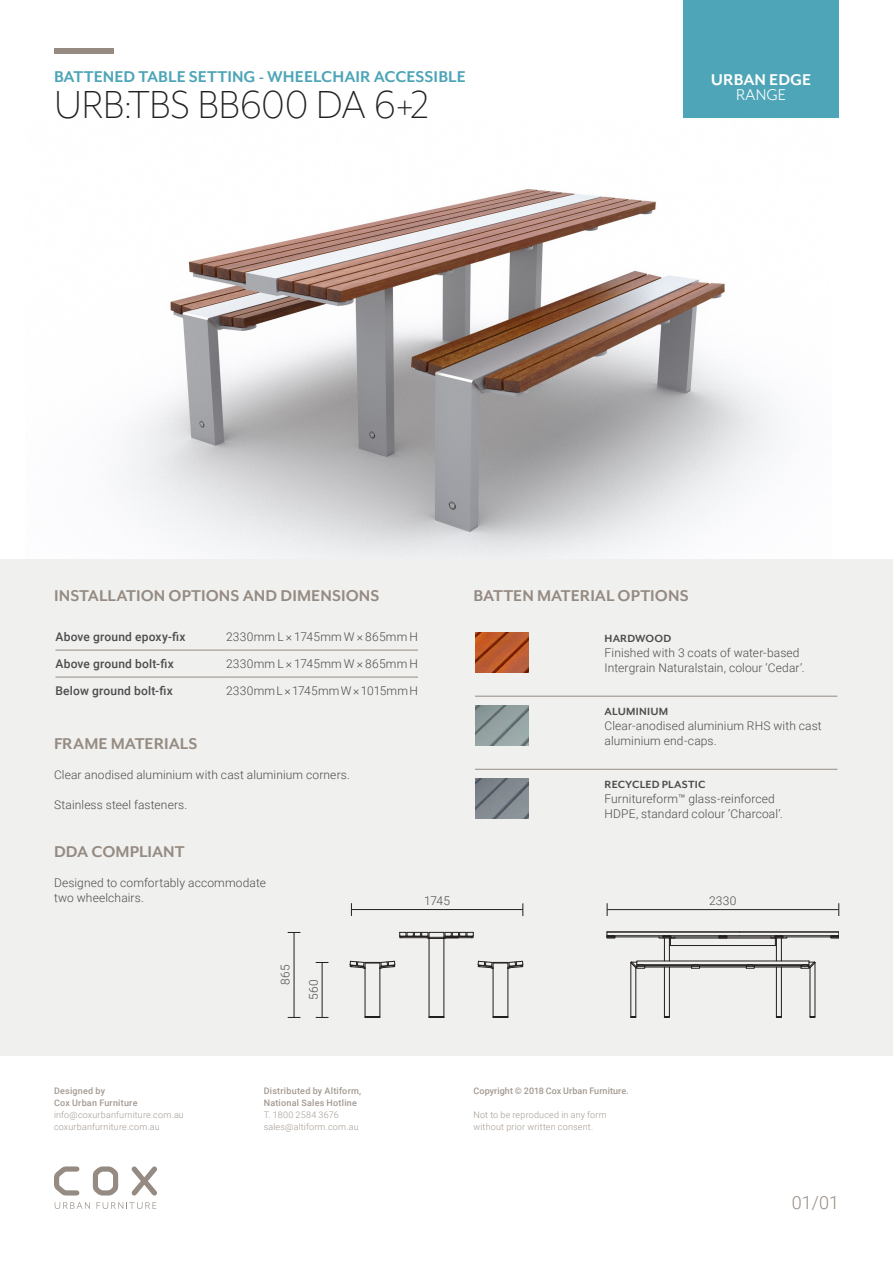
<style>
.page{position:relative;width:893px;height:1263px;background:#fff}
.page>*{position:absolute;margin:0;border:0;box-sizing:border-box;transform-origin:0 0}
.Product_Code_Heading{font:300 45px "Mr Eaves Mod OT";letter-spacing:-.005em;color:#231f20}
.Heading__Uppercase{font:700 18px "Mr Eaves Mod OT";color:#958b82}
.Heading__Uppercase-2{font:700 18px "Mr Eaves Mod OT";color:#4da5b7}
.Body_Copy{font:700 18px "Mr Eaves Mod OT";color:#958b82}
.t1{font:700 18px "Mr Eaves Mod OT";color:#fff}
.t2{font:18px "Mr Eaves Mod OT";color:#fff}
.t3{font:300 18px "Roboto";color:#958b82}
.Body_Copy-2{font:300 12px/15px "Roboto";letter-spacing:.01em;color:#4b4c4d}
.Body_Copy_Bold__Tabl{font:500 12px "Roboto";letter-spacing:.02em;color:#4b4c4d}
.Subheading__Uppercas{font:700 12px "Mr Eaves Mod OT";letter-spacing:.015em;color:#4b4c4d}
.Product_Measurements{font:300 12px "Roboto";letter-spacing:.025em;color:#4b4c4d}
.Contact_Details_Brow{font:300 9px/12px "Roboto";letter-spacing:.02em;color:#a39991}
.Contact_Details_Brow-2{font:500 9px/12px "Roboto";letter-spacing:.025em;color:#a39991}
</style>
<div class="page">
<div style="left:683px;top:0;width:156px;height:118px;background:#4da5b7"></div>
<div style="left:54px;top:49px;width:60px;height:5px;background:#958b82"></div>
<svg style="left:54px;top:1166px;width:25px;height:29px"></svg>
<svg style="left:93px;top:1166px;width:25px;height:29px"></svg>
<svg style="left:132px;top:1166px;width:25px;height:29px"></svg>
<svg style="left:55px;top:1202px;width:35px;height:7px"></svg>
<svg style="left:97px;top:1202px;width:59px;height:7px"></svg>
<img style="left:118px;top:189px;width:669px;height:370px">
<div style="left:0;top:559px;width:893px;height:497px;background:#f0f0ee"></div>
<hr style="left:56px;top:650px;width:169px;height:1px;background:#958b82">
<hr style="left:225px;top:650px;width:193px;height:1px;background:#958b82">
<hr style="left:56px;top:677px;width:169px;height:1px;background:#958b82">
<hr style="left:225px;top:677px;width:193px;height:1px;background:#958b82">
<hr style="left:475px;top:696px;width:129px;height:1px;background:#958b82">
<hr style="left:604px;top:696px;width:233px;height:1px;background:#958b82">
<hr style="left:475px;top:769px;width:129px;height:1px;background:#958b82">
<hr style="left:604px;top:769px;width:233px;height:1px;background:#958b82">
<img style="left:475px;top:632px;width:53px;height:40px">
<img style="left:475px;top:705px;width:53px;height:40px">
<img style="left:475px;top:778px;width:53px;height:40px">
<hr style="left:351px;top:909px;width:172px;height:1px;background:#231f20">
<svg style="left:351px;top:903px;width:1px;height:13px"></svg>
<svg style="left:523px;top:903px;width:1px;height:13px"></svg>
<svg style="left:838px;top:903px;width:1px;height:13px"></svg>
<hr style="left:607px;top:909px;width:232px;height:1px;background:#231f20">
<svg style="left:607px;top:903px;width:1px;height:13px"></svg>
<svg style="left:429px;top:1016px;width:15px;height:2px"></svg>
<hr style="left:380px;top:962px;width:1px;height:55px;background:#231f20">
<hr style="left:365px;top:962px;width:1px;height:55px;background:#231f20">
<svg style="left:365px;top:1016px;width:15px;height:2px"></svg>
<svg style="left:350px;top:961px;width:45px;height:8px"></svg>
<hr style="left:493px;top:962px;width:1px;height:55px;background:#231f20">
<hr style="left:508px;top:962px;width:1px;height:55px;background:#231f20">
<svg style="left:493px;top:1016px;width:15px;height:2px"></svg>
<svg style="left:478px;top:961px;width:45px;height:8px"></svg>
<hr style="left:444px;top:938px;width:1px;height:79px;background:#231f20">
<hr style="left:429px;top:938px;width:1px;height:79px;background:#231f20">
<svg style="left:399px;top:932px;width:75px;height:7px"></svg>
<svg style="left:607px;top:932px;width:232px;height:86px"></svg>
<hr style="left:322px;top:962px;width:1px;height:55px;background:#231f20">
<svg style="left:316px;top:1017px;width:12px;height:1px"></svg>
<hr style="left:294px;top:933px;width:1px;height:84px;background:#231f20">
<svg style="left:288px;top:1017px;width:12px;height:1px"></svg>
<svg style="left:288px;top:932px;width:12px;height:1px"></svg>
<p class="Heading__Uppercase-2" style="left:54px;top:67px;width:413px">BATTENED TABLE SETTING - WHEELCHAIR ACCESSIBLE</p>
<p class="Product_Code_Heading" style="left:54px;top:80px;width:377px">URB:TBS BB600 DA 6+2</p>
<h2 class="t1" style="left:711px;top:69px;width:102px">URBAN EDGE</h2>
<h2 class="t2" style="left:736px;top:85px;width:52px">RANGE</h2>
<p class="Heading__Uppercase" style="left:54px;top:586px;width:327px">INSTALLATION OPTIONS AND DIMENSIONS</p>
<p class="Body_Copy_Bold__Tabl" style="left:55px;top:628px;width:131px">Above ground epoxy-fix</p>
<p class="Body_Copy-2" style="left:226px;top:629px;width:193px">2330mm L × 1745mm W × 865mm H</p>
<p class="Body_Copy_Bold__Tabl" style="left:55px;top:655px;width:120px">Above ground bolt-fix</p>
<p class="Body_Copy-2" style="left:226px;top:656px;width:193px">2330mm L × 1745mm W × 865mm H</p>
<p class="Body_Copy_Bold__Tabl" style="left:55px;top:682px;width:119px">Below ground bolt-fix</p>
<p class="Body_Copy-2" style="left:226px;top:683px;width:193px">2330mm L × 1745mm W × 1015mm H</p>
<p class="Heading__Uppercase" style="left:54px;top:734px;width:145px">FRAME MATERIALS</p>
<p class="Body_Copy-2" style="left:54px;top:767px;width:297px">Clear anodised aluminium with cast aluminium corners.</p>
<p class="Body_Copy-2" style="left:54px;top:797px;width:135px">Stainless steel fasteners.</p>
<p class="Body_Copy" style="left:54px;top:842px;width:132px">DDA COMPLIANT</p>
<p class="Body_Copy-2" style="left:54px;top:875px;width:213px">Designed to comfortably accommodate two wheelchairs.</p>
<p class="Heading__Uppercase" style="left:473px;top:586px;width:217px">BATTEN MATERIAL OPTIONS</p>
<p class="Subheading__Uppercas" style="left:605px;top:632px;width:68px">HARDWOOD</p>
<p class="Body_Copy-2" style="left:605px;top:645px;width:202px">Finished with 3 coats of water-based<br>Intergrain Naturalstain, colour ‘Cedar’.</p>
<p class="Subheading__Uppercas" style="left:605px;top:705px;width:65px">ALUMINIUM</p>
<p class="Body_Copy-2" style="left:605px;top:718px;width:219px">Clear-anodised aluminium RHS with cast aluminium end-caps.</p>
<p class="Subheading__Uppercas" style="left:605px;top:778px;width:102px">RECYCLED PLASTIC</p>
<p class="Body_Copy-2" style="left:605px;top:791px;width:180px">Furnitureform™ glass-reinforced<br>HDPE, standard colour ‘Charcoal’.</p>
<p class="Product_Measurements" style="left:424px;top:893px;width:27px">1745</p>
<p class="Product_Measurements" style="left:709px;top:892px;width:29px">2330</p>
<p class="Product_Measurements" style="left:277px;top:985px;width:22px;rotate:-90deg">865</p>
<p class="Product_Measurements" style="left:305px;top:1000px;width:22px;rotate:-90deg">560</p>
<p class="Contact_Details_Brow-2" style="left:54px;top:1084px;width:85px">Designed by<br>Cox Urban Furniture</p>
<p class="Contact_Details_Brow" style="left:54px;top:1108px;width:131px">info@coxurbanfurniture.com.au coxurbanfurniture.com.au</p>
<p class="Contact_Details_Brow-2" style="left:264px;top:1084px;width:99px">Distributed by Altiform,<br>National Sales Hotline</p>
<p class="Contact_Details_Brow" style="left:264px;top:1108px;width:96px">T. 1800 2584 3676 sales@altiform.com.au</p>
<p class="Contact_Details_Brow-2" style="left:473px;top:1084px;width:157px">Copyright © 2018 Cox Urban Furniture.</p>
<p class="Contact_Details_Brow" style="left:473px;top:1108px;width:135px">Not to be reproduced in any form without prior written consent.</p>
<p class="t3" style="left:792px;top:1190px;width:49px">01/01</p>
</div>
